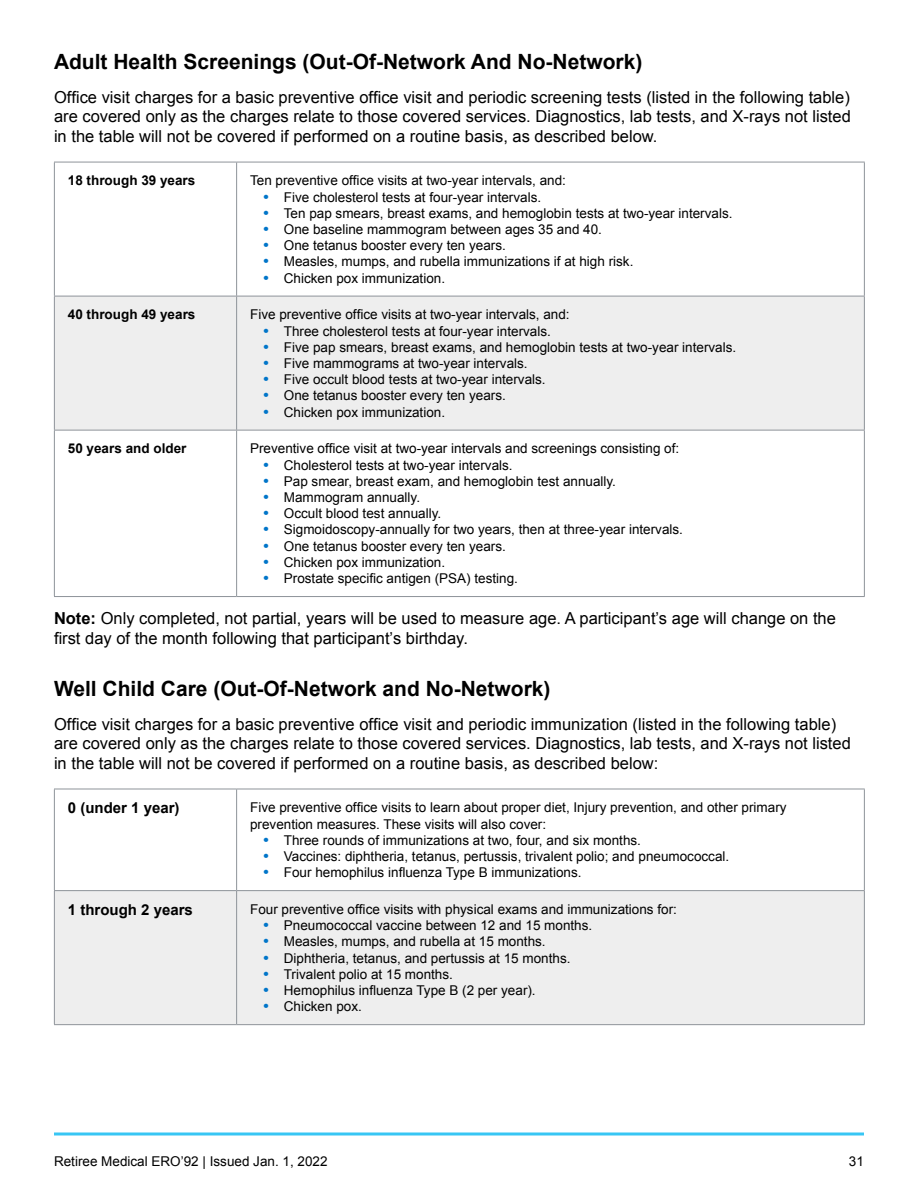
<style>
.page{position:relative;width:918px;height:1188px;background:#fff}
.page>*{position:absolute;margin:0;border:0;box-sizing:border-box;transform-origin:0 0}
.t1{font:700 21px "Arial";color:#000}
.t2{font:16.5px/19.8px "Arial";color:#000}
.t3{font:700 15px "Arial";color:#000}
.t4{font:13.5px/16.2px "Arial";color:#000}
.t5{font:700 13.5px "Arial";color:#000}
.s1{font-weight:700;font-size:15px;color:#0075c9}
.s2{font-weight:700}
</style>
<div class="page">
<svg style="left:54px;top:1132px;width:810px;height:4px;background:#69d4f6"></svg>
<div style="left:55px;top:297px;width:809px;height:133px;background:#eee"></div>
<hr style="left:54px;top:162px;width:183px;height:1px;background:#8e9399">
<hr style="left:54px;top:162px;width:1px;height:134px;background:#8e9399">
<hr style="left:237px;top:162px;width:628px;height:1px;background:#8e9399">
<hr style="left:236px;top:162px;width:1px;height:134px;background:#8e9399">
<hr style="left:864px;top:162px;width:1px;height:134px;background:#8e9399">
<hr style="left:54px;top:296px;width:183px;height:1px;background:#8e9399">
<hr style="left:54px;top:296px;width:1px;height:134px;background:#8e9399">
<hr style="left:237px;top:296px;width:628px;height:1px;background:#8e9399">
<hr style="left:236px;top:296px;width:1px;height:134px;background:#8e9399">
<hr style="left:864px;top:296px;width:1px;height:134px;background:#8e9399">
<hr style="left:54px;top:430px;width:183px;height:1px;background:#8e9399">
<hr style="left:54px;top:430px;width:1px;height:166px;background:#8e9399">
<hr style="left:237px;top:430px;width:628px;height:1px;background:#8e9399">
<hr style="left:236px;top:430px;width:1px;height:166px;background:#8e9399">
<hr style="left:864px;top:430px;width:1px;height:166px;background:#8e9399">
<hr style="left:54px;top:596px;width:183px;height:1px;background:#8e9399">
<hr style="left:237px;top:596px;width:628px;height:1px;background:#8e9399">
<div style="left:55px;top:891px;width:809px;height:133px;background:#eee"></div>
<hr style="left:54px;top:789px;width:183px;height:1px;background:#8e9399">
<hr style="left:54px;top:789px;width:1px;height:101px;background:#8e9399">
<hr style="left:237px;top:789px;width:628px;height:1px;background:#8e9399">
<hr style="left:236px;top:789px;width:1px;height:101px;background:#8e9399">
<hr style="left:864px;top:789px;width:1px;height:101px;background:#8e9399">
<hr style="left:54px;top:890px;width:183px;height:1px;background:#8e9399">
<hr style="left:54px;top:891px;width:1px;height:133px;background:#8e9399">
<hr style="left:237px;top:890px;width:628px;height:1px;background:#8e9399">
<hr style="left:236px;top:891px;width:1px;height:133px;background:#8e9399">
<hr style="left:864px;top:891px;width:1px;height:133px;background:#8e9399">
<hr style="left:54px;top:1024px;width:183px;height:1px;background:#8e9399">
<hr style="left:237px;top:1024px;width:628px;height:1px;background:#8e9399">
<h1 class="t1" style="left:54px;top:48px;width:590px">Adult Health Screenings (Out-Of-Network And No-Network)</h1>
<p class="t2" style="left:54px;top:87px;width:798px;text-align:justify">Office visit charges for a basic preventive office visit and periodic screening tests (listed in the following table) are covered only as the charges relate to those covered services. Diagnostics, lab tests, and X-rays not listed in the table will not be covered if performed on a routine basis, as described below.</p>
<p class="t5" style="left:68px;top:172px;width:129px">18 through 39 years</p>
<p class="t4" style="left:250px;top:173px;width:317px">Ten preventive office visits at two-year intervals, and:</p>
<p class="t4" style="left:264px;top:189px;width:279px"><span class="s1">•</span> Five cholesterol tests at four-year intervals.</p>
<p class="t4" style="left:264px;top:205px;width:470px"><span class="s1">•</span> Ten pap smears, breast exams, and hemoglobin tests at two-year intervals.</p>
<p class="t4" style="left:264px;top:221px;width:340px"><span class="s1">•</span> One baseline mammogram between ages 35 and 40.</p>
<p class="t4" style="left:264px;top:237px;width:244px"><span class="s1">•</span> One tetanus booster every ten years.</p>
<p class="t4" style="left:264px;top:254px;width:371px"><span class="s1">•</span> Measles, mumps, and rubella immunizations if at high risk.</p>
<p class="t4" style="left:264px;top:270px;width:183px"><span class="s1">•</span> Chicken pox immunization.</p>
<p class="t5" style="left:68px;top:306px;width:129px">40 through 49 years</p>
<p class="t4" style="left:250px;top:307px;width:321px">Five preventive office visits at two-year intervals, and:</p>
<p class="t4" style="left:264px;top:323px;width:289px"><span class="s1">•</span> Three cholesterol tests at four-year intervals.</p>
<p class="t4" style="left:264px;top:339px;width:474px"><span class="s1">•</span> Five pap smears, breast exams, and hemoglobin tests at two-year intervals.</p>
<p class="t4" style="left:264px;top:355px;width:266px"><span class="s1">•</span> Five mammograms at two-year intervals.</p>
<p class="t4" style="left:264px;top:372px;width:284px"><span class="s1">•</span> Five occult blood tests at two-year intervals.</p>
<p class="t4" style="left:264px;top:388px;width:244px"><span class="s1">•</span> One tetanus booster every ten years.</p>
<p class="t4" style="left:264px;top:404px;width:183px"><span class="s1">•</span> Chicken pox immunization.</p>
<p class="t5" style="left:68px;top:440px;width:120px">50 years and older</p>
<p class="t4" style="left:250px;top:441px;width:431px">Preventive office visit at two-year intervals and screenings consisting of:</p>
<p class="t4" style="left:264px;top:457px;width:251px"><span class="s1">•</span> Cholesterol tests at two-year intervals.</p>
<p class="t4" style="left:264px;top:473px;width:354px"><span class="s1">•</span> Pap smear, breast exam, and hemoglobin test annually.</p>
<p class="t4" style="left:264px;top:489px;width:158px"><span class="s1">•</span> Mammogram annually.</p>
<p class="t4" style="left:264px;top:506px;width:179px"><span class="s1">•</span> Occult blood test annually.</p>
<p class="t4" style="left:264px;top:522px;width:421px"><span class="s1">•</span> Sigmoidoscopy-annually for two years, then at three-year intervals.</p>
<p class="t4" style="left:264px;top:538px;width:244px"><span class="s1">•</span> One tetanus booster every ten years.</p>
<p class="t4" style="left:264px;top:554px;width:183px"><span class="s1">•</span> Chicken pox immunization.</p>
<p class="t4" style="left:264px;top:570px;width:256px"><span class="s1">•</span> Prostate specific antigen (PSA) testing.</p>
<p class="t2" style="left:54px;top:609px;width:784px"><span class="s2">Note:</span> Only completed, not partial, years will be used to measure age. A participant’s age will change on the first day of the month following that participant’s birthday.</p>
<h1 class="t1" style="left:54px;top:675px;width:498px">Well Child Care (Out-Of-Network and No-Network)</h1>
<p class="t2" style="left:54px;top:714px;width:798px">Office visit charges for a basic preventive office visit and periodic immunization (listed in the following table) are covered only as the charges relate to those covered services. Diagnostics, lab tests, and X-rays not listed in the table will not be covered if performed on a routine basis, as described below:</p>
<p class="t3" style="left:68px;top:798px;width:113px">0 (under 1 year)</p>
<p class="t4" style="left:250px;top:800px;width:538px">Five preventive office visits to learn about proper diet, Injury prevention, and other primary prevention measures. These visits will also cover:</p>
<p class="t4" style="left:264px;top:832px;width:379px"><span class="s1">•</span> Three rounds of immunizations at two, four, and six months.</p>
<p class="t4" style="left:264px;top:848px;width:467px"><span class="s1">•</span> Vaccines: diphtheria, tetanus, pertussis, trivalent polio; and pneumococcal.</p>
<p class="t4" style="left:264px;top:864px;width:319px"><span class="s1">•</span> Four hemophilus influenza Type B immunizations.</p>
<p class="t3" style="left:68px;top:900px;width:127px">1 through 2 years</p>
<p class="t4" style="left:250px;top:901px;width:428px">Four preventive office visits with physical exams and immunizations for:</p>
<p class="t4" style="left:264px;top:917px;width:330px"><span class="s1">•</span> Pneumococcal vaccine between 12 and 15 months.</p>
<p class="t4" style="left:264px;top:934px;width:284px"><span class="s1">•</span> Measles, mumps, and rubella at 15 months.</p>
<p class="t4" style="left:264px;top:950px;width:308px"><span class="s1">•</span> Diphtheria, tetanus, and pertussis at 15 months.</p>
<p class="t4" style="left:264px;top:966px;width:191px"><span class="s1">•</span> Trivalent polio at 15 months.</p>
<p class="t4" style="left:264px;top:982px;width:274px"><span class="s1">•</span> Hemophilus influenza Type B (2 per year).</p>
<p class="t4" style="left:264px;top:998px;width:100px"><span class="s1">•</span> Chicken pox.</p>
<p class="t4" style="left:54px;top:1153px;width:275px">Retiree Medical ERO’92 | Issued Jan. 1, 2022</p>
<p class="t4" style="left:849px;top:1153px;width:17px">31</p>
</div>
